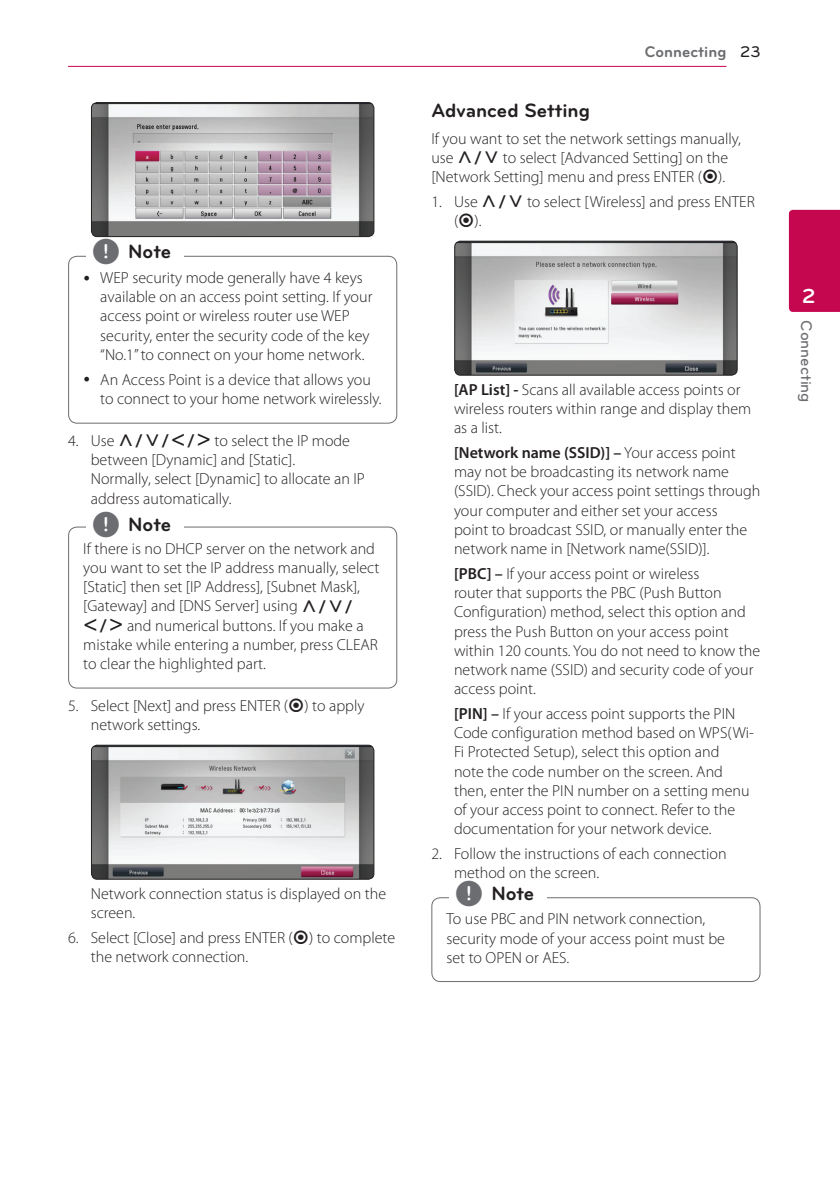
<style>
.page{position:relative;width:840px;height:1191px;background:#fff}
.page>*{position:absolute;margin:0;border:0;box-sizing:border-box;transform-origin:0 0}
.t1{font:700 21px "Bryant LG";color:#fff}
.t2{font:700 20px "Bryant LG";color:#231f20}
.t3{font:300 16px/19.2px "Myriad Pro";color:#231f20}
.t4{font:700 16px "Bryant LG";color:#6c6d70}
.t5{font:500 16px "Bryant LG";color:#6c6d70}
.s1{font-family:"UPSYS Common";font-weight:400;font-size:30px;color:#6c6d70}
.s2{font-family:"UPSYS Common";font-weight:400}
.s3{font-weight:500;color:#231f20}
.s4{font-weight:600}
</style>
<div class="page">
<hr style="left:68px;top:66px;width:658px;height:1px;background:#c50750">
<div style="left:788px;top:210px;width:51px;height:102px;background:#c50750"></div>
<img style="left:92px;top:103px;width:282px;height:134px">
<div style="left:91px;top:102px;width:283px;height:135px;border:1px solid #231f20;border-radius:6px"></div>
<div style="left:68px;top:256px;width:329px;height:168px;border:1px solid #6c6d70;border-radius:9px"></div>
<div style="left:86px;top:248px;width:97px;height:20px;background:#fff"></div>
<div style="left:68px;top:526px;width:329px;height:162px;border:1px solid #6c6d70;border-radius:9px"></div>
<div style="left:86px;top:521px;width:97px;height:19px;background:#fff"></div>
<img style="left:91px;top:746px;width:283px;height:133px">
<div style="left:91px;top:744px;width:283px;height:135px;border:1px solid #231f20;border-radius:6px"></div>
<img style="left:455px;top:241px;width:281px;height:134px">
<div style="left:454px;top:241px;width:283px;height:135px;border:1px solid #231f20;border-radius:6px"></div>
<div style="left:431px;top:897px;width:329px;height:85px;border:1px solid #6c6d70;border-radius:9px"></div>
<div style="left:449px;top:890px;width:97px;height:19px;background:#fff"></div>
<p class="t2" style="left:92px;top:239px;width:81px"><span class="s1">,</span> Note</p>
<p class="t3" style="left:100px;top:268px;width:273px">WEP security mode generally have 4 keys available on an access point setting. If your access point or wireless router use WEP security, enter the security code of the key “No.1” to connect on your home network.</p>
<p class="t3" style="left:100px;top:369px;width:283px">An Access Point is a device that allows you to connect to your home network wirelessly.</p>
<p class="t3" style="left:91px;top:431px;width:275px;text-indent:-23px">4. Use <span class="s2">W/S/A/D</span> to select the IP mode between [Dynamic] and [Static].<br>Normally, select [Dynamic] to allocate an IP address automatically.</p>
<p class="t3" style="left:83px;top:538px;width:297px">If there is no DHCP server on the network and you want to set the IP address manually, select [Static] then set [IP Address], [Subnet Mask], [Gateway] and [DNS Server] using <span class="s2">W/S/ A/D</span> and numerical buttons. If you make a mistake while entering a number, press CLEAR to clear the highlighted part.</p>
<p class="t2" style="left:92px;top:511px;width:81px"><span class="s1">,</span> Note</p>
<p class="t3" style="left:91px;top:695px;width:275px;text-indent:-23px">5. Select [Next] and press ENTER (<span class="s2">b</span>) to apply network settings.</p>
<p class="t3" style="left:91px;top:883px;width:296px">Network connection status is displayed on the screen.</p>
<p class="t3" style="left:91px;top:927px;width:306px;text-indent:-23px">6. Select [Close] and press ENTER (<span class="s2">b</span>) to complete the network connection.</p>
<p class="t4" style="left:644px;top:42px;width:117px">Connecting <span class="s3">23</span></p>
<p class="t2" style="left:431px;top:98px;width:160px">Advanced Setting</p>
<p class="t3" style="left:431px;top:128px;width:311px">If you want to set the network settings manually, use <span class="s2">W/S</span> to select [Advanced Setting] on the [Network Setting] menu and press ENTER (<span class="s2">b</span>).</p>
<p class="t3" style="left:454px;top:192px;width:302px;text-indent:-23px">1. Use <span class="s2">W/S</span> to select [Wireless] and press ENTER (<span class="s2">b</span>).</p>
<p class="t3" style="left:454px;top:380px;width:298px"><span class="s4">[AP List] -</span> Scans all available access points or wireless routers within range and display them as a list.</p>
<p class="t3" style="left:454px;top:443px;width:308px"><span class="s4">[Network name (SSID)] –</span> Your access point may not be broadcasting its network name (SSID). Check your access point settings through your computer and either set your access<br>point to broadcast SSID, or manually enter the network name in [Network name(SSID)].</p>
<p class="t3" style="left:454px;top:564px;width:307px"><span class="s4">[PBC] –</span> If your access point or wireless<br>router that supports the PBC (Push Button Configuration) method, select this option and press the Push Button on your access point within 120 counts. You do not need to know the network name (SSID) and security code of your access point.</p>
<p class="t3" style="left:454px;top:704px;width:301px"><span class="s4">[PIN] –</span> If your access point supports the PIN Code configuration method based on WPS(Wi-Fi Protected Setup), select this option and<br>note the code number on the screen. And then, enter the PIN number on a setting menu of your access point to connect. Refer to the documentation for your network device.</p>
<p class="t3" style="left:454px;top:844px;width:274px;text-indent:-23px">2. Follow the instructions of each connection method on the screen.</p>
<p class="t3" style="left:446px;top:909px;width:280px">To use PBC and PIN network connection, security mode of your access point must be set to OPEN or AES.</p>
<p class="t2" style="left:454px;top:881px;width:81px"><span class="s1">,</span> Note</p>
<h1 class="t1" style="left:801px;top:283px;width:15px">2</h1>
<p class="t5" style="left:815px;top:320px;width:84px;rotate:90deg">Connecting</p>
</div>
